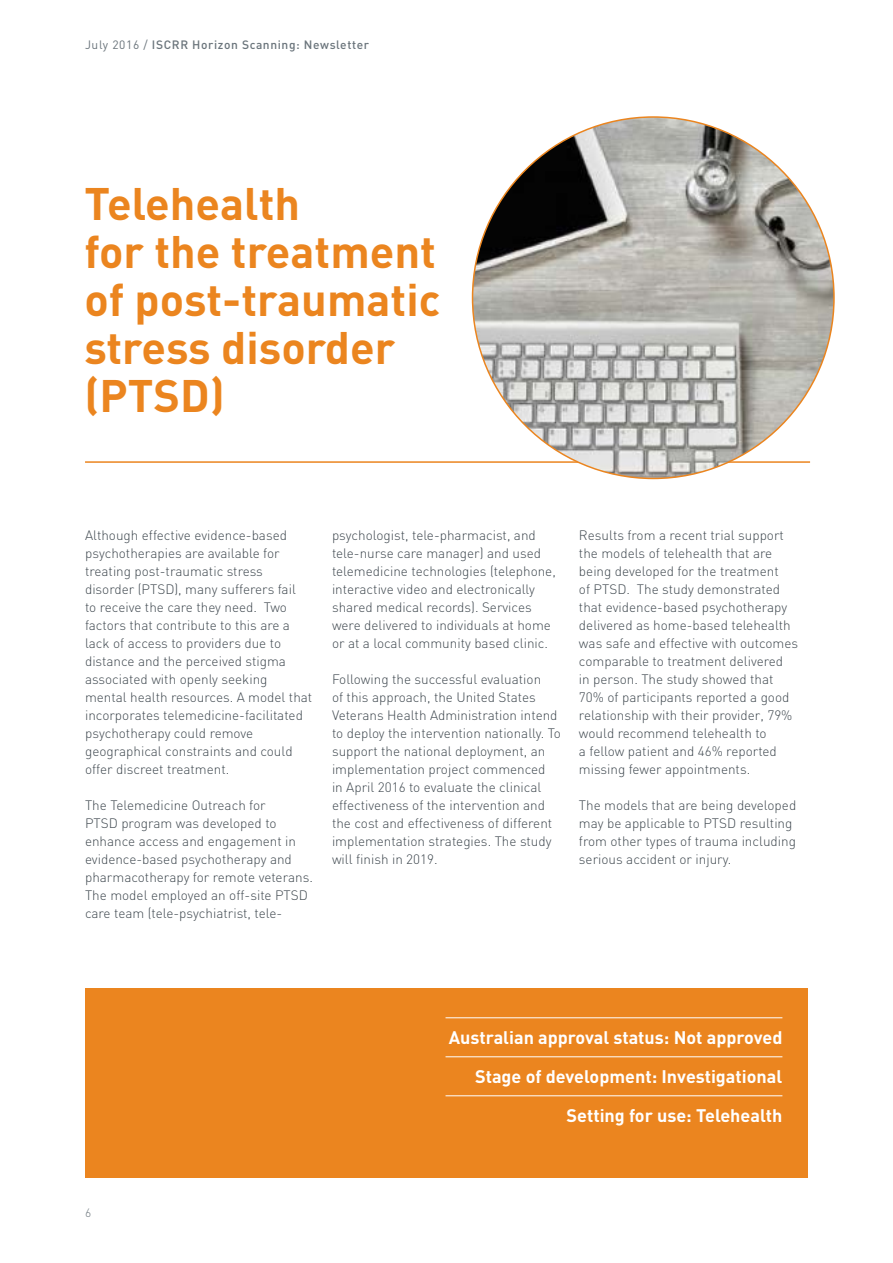
<style>
.page{position:relative;width:893px;height:1263px;background:#fff}
.page>*{position:absolute;margin:0;border:0;box-sizing:border-box;transform-origin:0 0}
.t1{font:700 45px/48px "DIN";color:#eb851f}
.t2{font:700 18px "DINOT";color:#fff}
.body_copy_ok{font:300 13.5px/18px "DIN";color:#3e474e}
.t3{font:500 12px "DIN";letter-spacing:.05em;color:#6a747b}
.t4{font:300 12px "DIN";color:#6a747b}
.s1{font-weight:400}
</style>
<div class="page">
<div style="left:85px;top:989px;width:723px;height:189px;background:#eb851f"></div>
<hr style="left:446px;top:1017px;width:336px;height:1px;background:#fff">
<hr style="left:446px;top:1056px;width:336px;height:1px;background:#fff">
<hr style="left:446px;top:1095px;width:336px;height:1px;background:#fff">
<hr style="left:85px;top:461px;width:725px;height:2px;background:#eb851f">
<img style="left:472px;top:117px;width:362px;height:361px;border-radius:181px">
<p class="t3" style="left:85px;top:37px;width:285px"><span class="s1">July 2016 /</span> ISCRR Horizon Scanning: Newsletter</p>
<p class="t1" style="left:84px;top:177px;width:217px">Telehealth</p>
<p class="t1" style="left:84px;top:225px;width:357px">for the treatment of post-traumatic</p>
<p class="t1" style="left:84px;top:321px;width:312px">stress disorder (PTSD)</p>
<p class="body_copy_ok" style="left:85px;top:526px;width:229px">Although effective evidence-based psychotherapies are available for treating post-traumatic stress disorder (PTSD), many sufferers fail<br>to receive the care they need. Two factors that contribute to this are a lack of access to providers due to distance and the perceived stigma associated with openly seeking mental health resources. A model that incorporates telemedicine-facilitated psychotherapy could remove geographical constraints and could offer discreet treatment.</p>
<p class="body_copy_ok" style="left:85px;top:796px;width:229px">The Telemedicine Outreach for<br>PTSD program was developed to enhance access and engagement in evidence-based psychotherapy and pharmacotherapy for remote veterans.<br>The model employed an off-site PTSD care team (tele-psychiatrist, tele-</p>
<p class="body_copy_ok" style="left:332px;top:526px;width:225px">psychologist, tele-pharmacist, and tele-nurse care manager) and used telemedicine technologies (telephone, interactive video and electronically shared medical records). Services were delivered to individuals at home or at a local community based clinic.</p>
<p class="body_copy_ok" style="left:332px;top:670px;width:230px">Following the successful evaluation<br>of this approach, the United States Veterans Health Administration intend to deploy the intervention nationally. To support the national deployment, an implementation project commenced<br>in April 2016 to evaluate the clinical effectiveness of the intervention and the cost and effectiveness of different implementation strategies. The study will finish in 2019.</p>
<p class="body_copy_ok" style="left:579px;top:526px;width:221px">Results from a recent trial support the models of telehealth that are being developed for the treatment<br>of PTSD. The study demonstrated that evidence-based psychotherapy delivered as home-based telehealth was safe and effective with outcomes comparable to treatment delivered<br>in person. The study showed that 70% of participants reported a good relationship with their provider, 79% would recommend telehealth to<br>a fellow patient and 46% reported missing fewer appointments.</p>
<p class="body_copy_ok" style="left:579px;top:796px;width:219px">The models that are being developed may be applicable to PTSD resulting from other types of trauma including serious accident or injury.</p>
<p class="t4" style="left:85px;top:1206px;width:8px">6</p>
<p class="t2" style="left:449px;top:1025px;width:335px">Australian approval status: Not approved</p>
<p class="t2" style="left:475px;top:1064px;width:309px">Stage of development: Investigational</p>
<p class="t2" style="left:566px;top:1103px;width:217px">Setting for use: Telehealth</p>
</div>
